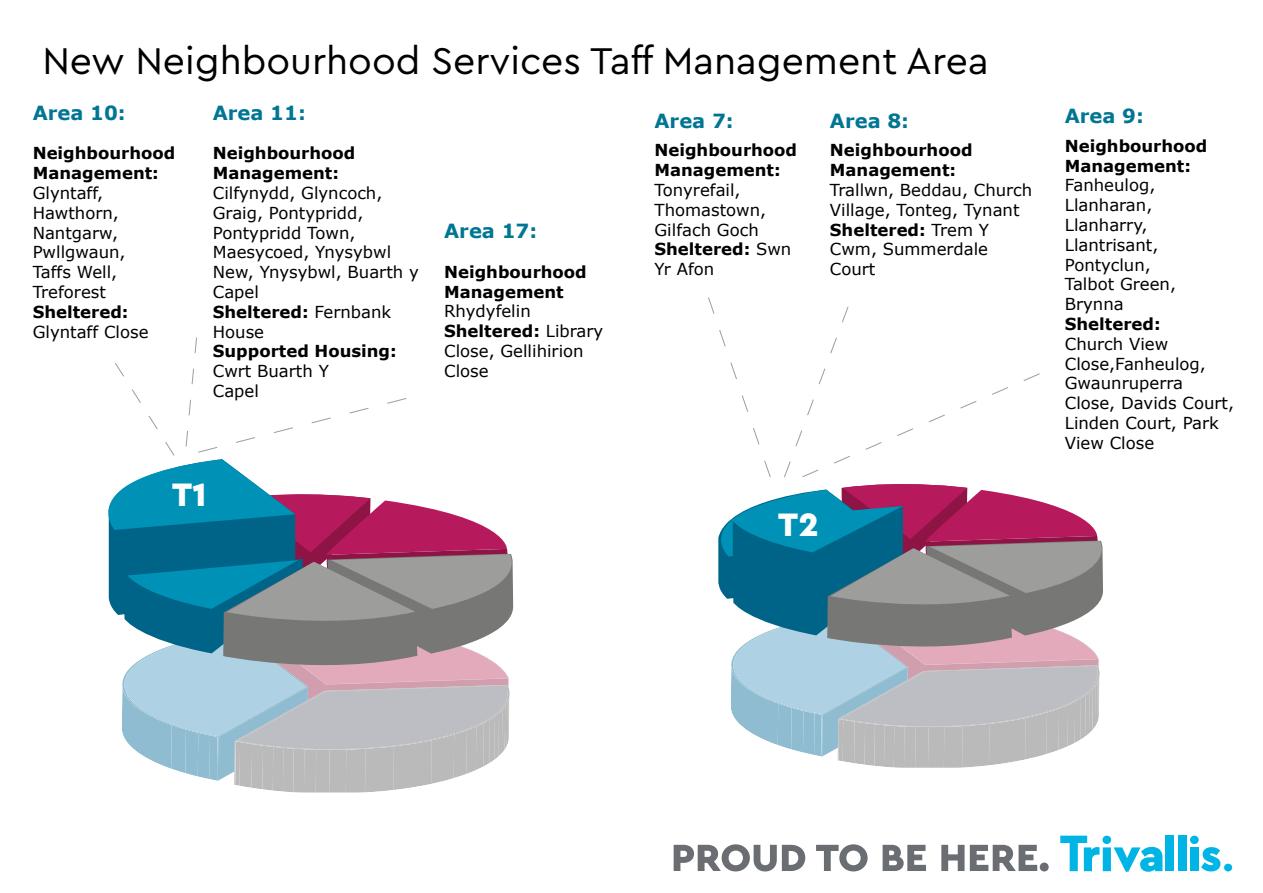
<style>
.page{position:relative;width:1263px;height:893px;background:#fff}
.page>*{position:absolute;margin:0;border:0;box-sizing:border-box;transform-origin:0 0}
.t1{font:39px "Cera";color:#000}
.t2{font:900 34.05px "Cera";color:#fff}
.t3{font:700 19.5px "Verdana";color:#007694}
.t4{font:16.5px/19.8px "Verdana";color:#000}
.t5{font:700 16.5px/19.8px "Verdana";color:#000}
.s1{font-weight:700}
</style>
<div class="page">
<svg style="left:674px;top:844px;width:131px;height:27px"></svg>
<svg style="left:816px;top:844px;width:52px;height:27px"></svg>
<svg style="left:882px;top:845px;width:44px;height:26px"></svg>
<svg style="left:941px;top:845px;width:23px;height:26px"></svg>
<svg style="left:970px;top:845px;width:67px;height:26px"></svg>
<div style="left:1040px;top:863px;width:9px;height:8px;background:#6a6d71;border-radius:50%"></div>
<div style="left:1166px;top:835px;width:8px;height:36px;background:#00b5e5"></div>
<div style="left:1178px;top:835px;width:8px;height:36px;background:#00b5e5"></div>
<div style="left:1190px;top:847px;width:9px;height:24px;background:#00b5e5"></div>
<svg style="left:1201px;top:847px;width:19px;height:24px"></svg>
<svg style="left:1060px;top:836px;width:102px;height:36px"></svg>
<div style="left:1190px;top:836px;width:9px;height:8px;background:#00b5e5;border-radius:50%"></div>
<div style="left:1224px;top:864px;width:8px;height:7px;background:#00b5e5;border-radius:50%"></div>
<svg style="left:708px;top:297px;width:395px;height:471px"></svg>
<svg style="left:108px;top:337px;width:406px;height:455px"></svg>
<h1 class="t1" style="left:43px;top:35px;width:948px">New Neighbourhood Services Taff Management Area</h1>
<p class="t3" style="left:33px;top:99px;width:95px">Area 10:</p>
<p class="t5" style="left:33px;top:143px;width:144px">Neighbourhood<br>Management:</p>
<p class="t4" style="left:33px;top:183px;width:94px">Glyntaff,<br>Hawthorn,<br>Nantgarw,<br>Pwllgwaun,<br>Taffs Well,<br>Treforest</p>
<p class="t5" style="left:33px;top:302px;width:97px">Sheltered:</p>
<p class="t4" style="left:33px;top:322px;width:117px">Glyntaff Close</p>
<p class="t3" style="left:213px;top:99px;width:95px">Area 11:</p>
<p class="t5" style="left:213px;top:143px;width:144px">Neighbourhood<br>Management:</p>
<p class="t4" style="left:213px;top:183px;width:208px">Cilfynydd, Glyncoch,<br>Graig, Pontypridd,<br>Pontypridd Town,<br>Maesycoed, Ynysybwl<br>New, Ynysybwl, Buarth y<br>Capel<br><span class="s1">Sheltered:</span> Fernbank<br>House</p>
<p class="t5" style="left:213px;top:341px;width:185px">Supported Housing:</p>
<p class="t4" style="left:213px;top:361px;width:117px">Cwrt Buarth Y<br>Capel</p>
<p class="t3" style="left:444px;top:217px;width:95px">Area 17:</p>
<p class="t5" style="left:444px;top:261px;width:144px">Neighbourhood<br>Management</p>
<p class="t4" style="left:444px;top:301px;width:161px">Rhydyfelin<br><span class="s1">Sheltered:</span> Library<br>Close, Gellihirion<br>Close</p>
<h2 class="t2" style="left:172px;top:472px;width:36px">T1</h2>
<p class="t3" style="left:654px;top:107px;width:81px">Area 7:</p>
<p class="t5" style="left:654px;top:140px;width:144px">Neighbourhood<br>Management:</p>
<p class="t4" style="left:654px;top:180px;width:138px">Tonyrefail,<br>Thomastown,<br>Gilfach Goch<br><span class="s1">Sheltered:</span> Swn<br>Yr Afon</p>
<p class="t3" style="left:830px;top:107px;width:81px">Area 8:</p>
<p class="t5" style="left:830px;top:140px;width:144px">Neighbourhood<br>Management:</p>
<p class="t4" style="left:830px;top:180px;width:204px">Trallwn, Beddau, Church<br>Village, Tonteg, Tynant<br><span class="s1">Sheltered:</span> Trem Y<br>Cwm, Summerdale<br>Court</p>
<h2 class="t2" style="left:778px;top:502px;width:42px">T2</h2>
<p class="t3" style="left:1065px;top:102px;width:81px">Area 9:</p>
<p class="t5" style="left:1065px;top:136px;width:144px">Neighbourhood<br>Management:</p>
<p class="t4" style="left:1065px;top:175px;width:113px">Fanheulog,<br>Llanharan,<br>Llanharry,<br>Llantrisant,<br>Pontyclun,<br>Talbot Green,<br>Brynna</p>
<p class="t5" style="left:1065px;top:314px;width:97px">Sheltered:</p>
<p class="t4" style="left:1065px;top:334px;width:171px">Church View<br>Close,Fanheulog,<br>Gwaunruperra<br>Close, Davids Court,<br>Linden Court, Park<br>View Close</p>
</div>
